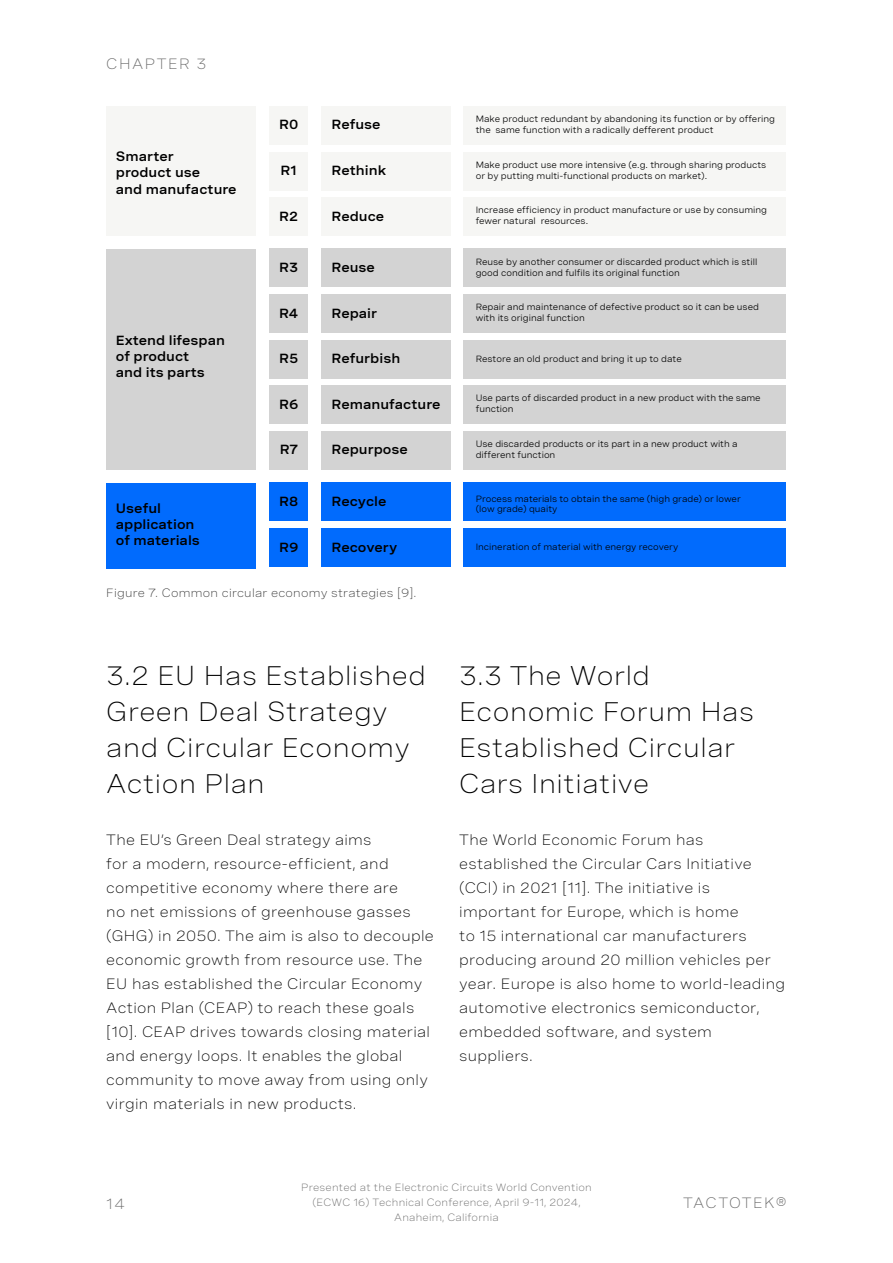
<style>
.page{position:relative;width:893px;height:1263px;background:#fff}
.page>*{position:absolute;margin:0;border:0;box-sizing:border-box;transform-origin:0 0}
.t1{font:27px/36px "Spezia Wide Web";letter-spacing:.02em;color:#000}
.t2{font:15px/24px "Spezia Wide Web";letter-spacing:.02em;color:#000}
.t3{font:15px "Spezia Wide Web";letter-spacing:.1em;color:#666}
.t4{font:15px "Spezia Wide Web";letter-spacing:.07em;color:#666}
.t5{font:600 13.5px/16.2px "Spezia Wide Web";color:#000}
.t6{font:12px "Spezia Wide Web";letter-spacing:.02em;color:#333}
.t7{font:10.5px/15px "Spezia Wide Web";letter-spacing:.02em;color:#666;text-align:center}
.t8{font:9px/10.8px "Spezia Wide Web";color:#000}
</style>
<div class="page">
<div style="left:107px;top:106px;width:149px;height:130px;background:#f6f6f4"></div>
<div style="left:269px;top:197px;width:39px;height:39px;background:#f6f6f4"></div>
<div style="left:269px;top:152px;width:39px;height:38px;background:#f6f6f4"></div>
<div style="left:269px;top:106px;width:39px;height:39px;background:#f6f6f4"></div>
<div style="left:321px;top:197px;width:130px;height:39px;background:#f6f6f4"></div>
<div style="left:321px;top:152px;width:130px;height:38px;background:#f6f6f4"></div>
<div style="left:321px;top:106px;width:130px;height:39px;background:#f6f6f4"></div>
<div style="left:463px;top:197px;width:323px;height:39px;background:#f6f6f4"></div>
<div style="left:463px;top:152px;width:323px;height:38px;background:#f6f6f4"></div>
<div style="left:463px;top:106px;width:323px;height:39px;background:#f6f6f4"></div>
<div style="left:107px;top:249px;width:149px;height:220px;background:#d3d3d3"></div>
<div style="left:269px;top:340px;width:39px;height:38px;background:#d3d3d3"></div>
<div style="left:269px;top:385px;width:39px;height:39px;background:#d3d3d3"></div>
<div style="left:269px;top:431px;width:39px;height:38px;background:#d3d3d3"></div>
<div style="left:269px;top:294px;width:39px;height:39px;background:#d3d3d3"></div>
<div style="left:269px;top:249px;width:39px;height:38px;background:#d3d3d3"></div>
<div style="left:321px;top:340px;width:130px;height:38px;background:#d3d3d3"></div>
<div style="left:321px;top:385px;width:130px;height:39px;background:#d3d3d3"></div>
<div style="left:321px;top:431px;width:130px;height:38px;background:#d3d3d3"></div>
<div style="left:321px;top:294px;width:130px;height:39px;background:#d3d3d3"></div>
<div style="left:321px;top:249px;width:130px;height:38px;background:#d3d3d3"></div>
<div style="left:463px;top:340px;width:323px;height:38px;background:#d3d3d3"></div>
<div style="left:463px;top:385px;width:323px;height:39px;background:#d3d3d3"></div>
<div style="left:463px;top:431px;width:323px;height:38px;background:#d3d3d3"></div>
<div style="left:463px;top:294px;width:323px;height:39px;background:#d3d3d3"></div>
<div style="left:463px;top:249px;width:323px;height:38px;background:#d3d3d3"></div>
<div style="left:107px;top:483px;width:149px;height:85px;background:#016bfd"></div>
<div style="left:269px;top:528px;width:39px;height:39px;background:#016bfd"></div>
<div style="left:269px;top:483px;width:39px;height:38px;background:#016bfd"></div>
<div style="left:321px;top:528px;width:130px;height:39px;background:#016bfd"></div>
<div style="left:321px;top:483px;width:130px;height:38px;background:#016bfd"></div>
<div style="left:463px;top:528px;width:323px;height:39px;background:#016bfd"></div>
<div style="left:463px;top:483px;width:323px;height:38px;background:#016bfd"></div>
<h2 class="t3" style="left:106px;top:53px;width:102px">CHAPTER 3</h2>
<h3 class="t5" style="left:116px;top:147px;width:122px">Smarter<br>product use<br>and manufacture</h3>
<h3 class="t5" style="left:116px;top:331px;width:111px">Extend lifespan of product<br>and its parts</h3>
<h3 class="t5" style="left:116px;top:499px;width:86px">Useful application of materials</h3>
<h3 class="t5" style="left:279px;top:115px;width:21px">R0</h3>
<h3 class="t5" style="left:331px;top:115px;width:51px">Refuse</h3>
<p class="t8" style="left:476px;top:113px;width:301px">Make product redundant by abandoning its function or by offering the same function with a radically defferent product</p>
<h3 class="t5" style="left:280px;top:161px;width:18px">R1</h3>
<h3 class="t5" style="left:332px;top:161px;width:56px">Rethink</h3>
<p class="t8" style="left:476px;top:159px;width:292px">Make product use more intensive (e.g. through sharing products or by putting multi-functional products on market).</p>
<h3 class="t5" style="left:279px;top:207px;width:20px">R2</h3>
<h3 class="t5" style="left:331px;top:207px;width:54px">Reduce</h3>
<p class="t8" style="left:476px;top:204px;width:293px">Increase efficiency in product manufacture or use by consuming fewer natural resources.</p>
<h3 class="t5" style="left:279px;top:258px;width:21px">R3</h3>
<h3 class="t5" style="left:332px;top:258px;width:45px">Reuse</h3>
<p class="t8" style="left:476px;top:255px;width:283px">Reuse by another consumer or discarded product which is still good condition and fulfils its original function</p>
<h3 class="t5" style="left:279px;top:304px;width:21px">R4</h3>
<h3 class="t5" style="left:331px;top:304px;width:47px">Repair</h3>
<p class="t8" style="left:476px;top:301px;width:285px">Repair and maintenance of defective product so it can be used with its original function</p>
<h3 class="t5" style="left:279px;top:349px;width:21px">R5</h3>
<h3 class="t5" style="left:331px;top:349px;width:70px">Refurbish</h3>
<p class="t8" style="left:476px;top:353px;width:208px">Restore an old product and bring it up to date</p>
<h3 class="t5" style="left:279px;top:395px;width:21px">R6</h3>
<h3 class="t5" style="left:332px;top:395px;width:111px">Remanufacture</h3>
<p class="t8" style="left:476px;top:392px;width:286px">Use parts of discarded product in a new product with the same function</p>
<h3 class="t5" style="left:280px;top:440px;width:20px">R7</h3>
<h3 class="t5" style="left:331px;top:440px;width:78px">Repurpose</h3>
<p class="t8" style="left:476px;top:438px;width:263px">Use discarded products or its part in a new product with a different function</p>
<h3 class="t5" style="left:279px;top:492px;width:21px">R8</h3>
<h3 class="t5" style="left:331px;top:492px;width:56px">Recycle</h3>
<p class="t8" style="left:476px;top:492px;width:267px">Process materials to obtain the same (high grade) or lower (low grade) quaity</p>
<h3 class="t5" style="left:279px;top:538px;width:21px">R9</h3>
<h3 class="t5" style="left:332px;top:538px;width:67px">Recovery</h3>
<p class="t8" style="left:476px;top:541px;width:204px">Incineration of material with energy recovery</p>
<h3 class="t6" style="left:106px;top:583px;width:312px">Figure 7. Common circular economy strategies [9].</h3>
<h1 class="t1" style="left:106px;top:655px;width:321px">3.2 EU Has Established<br>Green Deal Strategy and Circular Economy<br>Action Plan</h1>
<p class="t2" style="left:106px;top:827px;width:329px">The EU’s Green Deal strategy aims<br>for a modern, resource-efficient, and competitive economy where there are<br>no net emissions of greenhouse gasses (GHG) in 2050. The aim is also to decouple economic growth from resource use. The EU has established the Circular Economy Action Plan (CEAP) to reach these goals [10]. CEAP drives towards closing material and energy loops. It enables the global community to move away from using only virgin materials in new products.</p>
<h1 class="t1" style="left:459px;top:655px;width:296px">3.3 The World<br>Economic Forum Has<br>Established Circular<br>Cars Initiative</h1>
<p class="t2" style="left:459px;top:827px;width:327px">The World Economic Forum has established the Circular Cars Initiative (CCI) in 2021 [11]. The initiative is important for Europe, which is home<br>to 15 international car manufacturers producing around 20 million vehicles per year. Europe is also home to world-leading automotive electronics semiconductor, embedded software, and system suppliers.</p>
<p class="t7" style="left:301px;top:1179px;width:292px">Presented at the Electronic Circuits World Convention (ECWC 16) Technical Conference, April 9-11, 2024,<br>Anaheim, California</p>
<h2 class="t3" style="left:106px;top:1193px;width:20px">14</h2>
<h2 class="t4" style="left:683px;top:1192px;width:105px">TACTOTEK®</h2>
</div>
